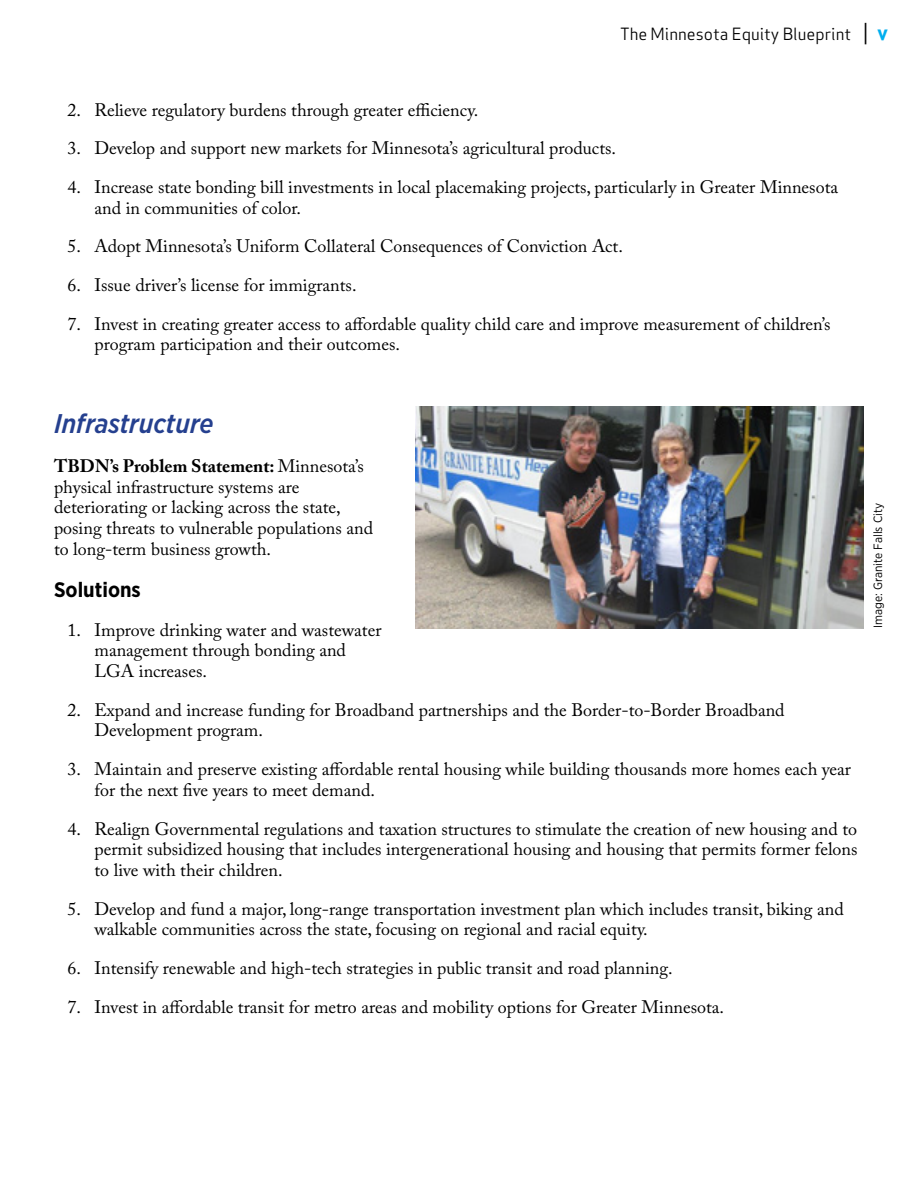
<style>
.page{position:relative;width:918px;height:1188px;background:#fff}
.page>*{position:absolute;margin:0;border:0;box-sizing:border-box;transform-origin:0 0}
.BP_Subhead_Ital_Blue{font:italic 500 27px "Gotham Narrow";color:#25408f}
.Body_Copy_bulleted_l{font:700 21px "Gotham Narrow";color:#000}
.BP_body_copy{font:18px/20.7px "Adobe Caslon Pro";color:#000}
.t1{font:16.5px "Apex Sans";color:#000}
.BP_Image_credit{font:12px "Gotham Narrow";color:#000}
.s1{font-size:21px}
.s2{font-weight:700;font-size:21px;color:#00aeef}
.s3{font-weight:700}
</style>
<div class="page">
<img style="left:416px;top:406px;width:448px;height:222px">
<p class="t1" style="left:620px;top:20px;width:270px">The Minnesota Equity Blueprint <span class="s1">|</span> <span class="s2">v</span></p>
<p class="BP_body_copy" style="left:68px;top:99px;width:412px">2. Relieve regulatory burdens through greater efficiency.</p>
<p class="BP_body_copy" style="left:68px;top:138px;width:550px">3. Develop and support new markets for Minnesota’s agricultural products.</p>
<p class="BP_body_copy" style="left:94px;top:176px;width:745px;text-indent:-27px">4. Increase state bonding bill investments in local placemaking projects, particularly in Greater Minnesota and in communities of color.</p>
<p class="BP_body_copy" style="left:68px;top:236px;width:557px">5. Adopt Minnesota’s Uniform Collateral Consequences of Conviction Act.</p>
<p class="BP_body_copy" style="left:68px;top:275px;width:291px">6. Issue driver’s license for immigrants.</p>
<p class="BP_body_copy" style="left:94px;top:313px;width:738px;text-indent:-27px">7. Invest in creating greater access to affordable quality child care and improve measurement of children’s program participation and their outcomes.</p>
<p class="BP_Subhead_Ital_Blue" style="left:54px;top:407px;width:161px">Infrastructure</p>
<p class="BP_body_copy" style="left:54px;top:455px;width:321px"><span class="s3">TBDN’s Problem Statement:</span> Minnesota’s physical infrastructure systems are deteriorating or lacking across the state, posing threats to vulnerable populations and to long-term business growth.</p>
<p class="Body_Copy_bulleted_l" style="left:54px;top:576px;width:88px">Solutions</p>
<p class="BP_body_copy" style="left:94px;top:619px;width:289px;text-indent:-27px">1. Improve drinking water and wastewater management through bonding and<br>LGA increases.</p>
<p class="BP_body_copy" style="left:94px;top:699px;width:692px;text-indent:-27px">2. Expand and increase funding for Broadband partnerships and the Border-to-Border Broadband<br>Development program.</p>
<p class="BP_body_copy" style="left:94px;top:759px;width:758px;text-indent:-27px">3. Maintain and preserve existing affordable rental housing while building thousands more homes each year for the next five years to meet demand.</p>
<p class="BP_body_copy" style="left:94px;top:818px;width:765px;text-align:justify;text-indent:-27px">4. Realign Governmental regulations and taxation structures to stimulate the creation of new housing and to permit subsidized housing that includes intergenerational housing and housing that permits former felons to live with their children.</p>
<p class="BP_body_copy" style="left:94px;top:898px;width:751px;text-indent:-27px">5. Develop and fund a major, long-range transportation investment plan which includes transit, biking and walkable communities across the state, focusing on regional and racial equity.</p>
<p class="BP_body_copy" style="left:68px;top:957px;width:607px">6. Intensify renewable and high-tech strategies in public transit and road planning.</p>
<p class="BP_body_copy" style="left:68px;top:996px;width:658px">7. Invest in affordable transit for metro areas and mobility options for Greater Minnesota.</p>
<p class="BP_Image_credit" style="left:870px;top:628px;width:127px;rotate:-90deg">Image: Granite Falls City</p>
</div>
